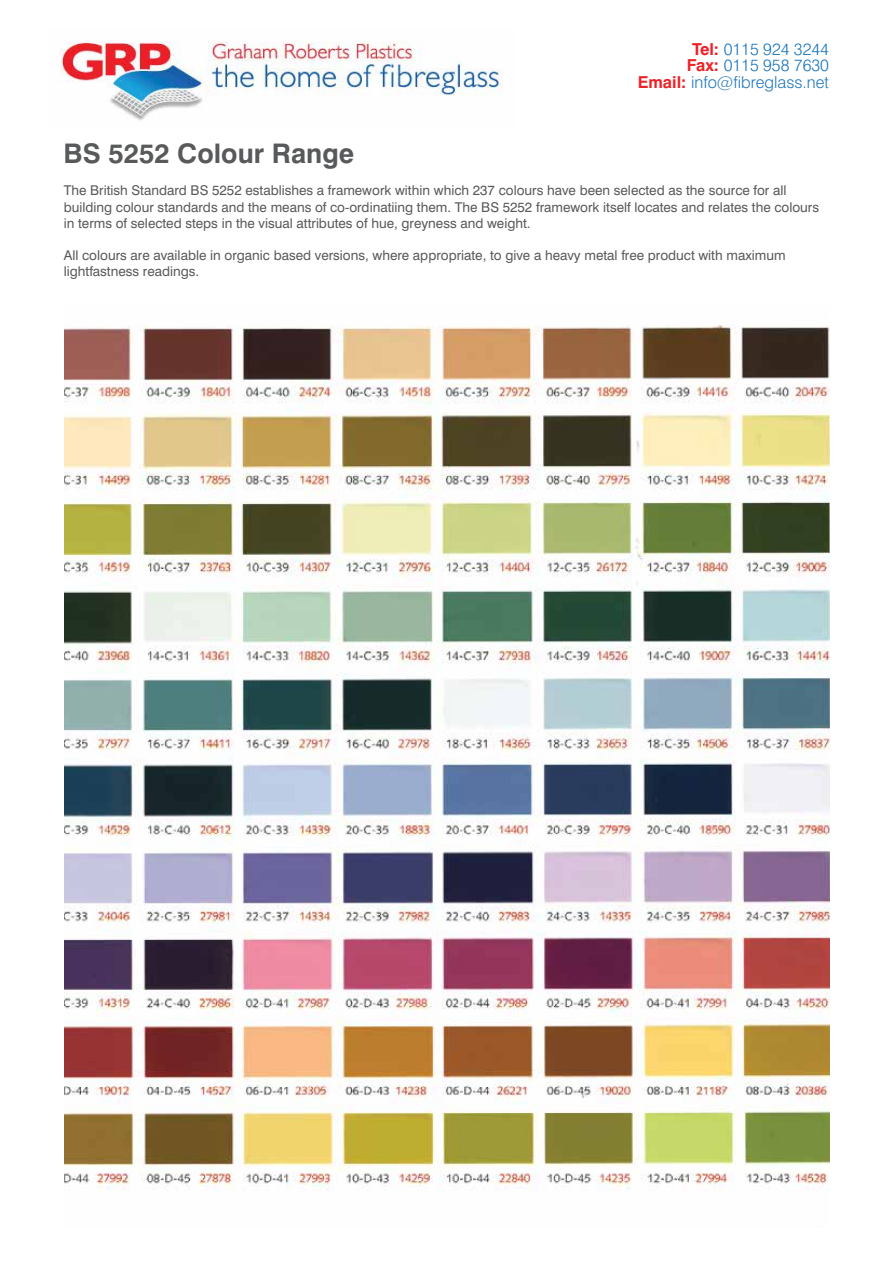
<style>
.page{position:relative;width:893px;height:1263px;background:#fff}
.page>*{position:absolute;margin:0;border:0;box-sizing:border-box;transform-origin:0 0}
.t1{font:700 27px "Swiss 721 BT";color:#58595b}
.t2{font:300 16.5px/16.5px "Swiss 721 BT";color:#1c75bc;text-align:right}
.t3{font:13.5px/16.2px "Swiss 721 BT";color:#58595b}
.s1{font-weight:700;color:#ec2027}
.s2{font-weight:700;color:#eb2428}
</style>
<div class="page">
<img style="left:60px;top:41px;width:443px;height:80px">
<img style="left:64px;top:325px;width:765px;height:866px">
<h1 class="t1" style="left:63px;top:137px;width:292px">BS 5252 Colour Range</h1>
<p class="t2" style="left:638px;top:41px;width:193px"><span class="s1">Tel:</span> 0115 924 3244<br><span class="s2">Fax:</span> 0115 958 7630<br><span class="s2">Email:</span> info@fibreglass.net</p>
<p class="t3" style="left:64px;top:182px;width:757px">The British Standard BS 5252 establishes a framework within which 237 colours have been selected as the source for all building colour standards and the means of co-ordinatiing them. The BS 5252 framework itself locates and relates the colours in terms of selected steps in the visual attributes of hue, greyness and weight.</p>
<p class="t3" style="left:64px;top:247px;width:723px">All colours are available in organic based versions, where appropriate, to give a heavy metal free product with maximum lightfastness readings.</p>
</div>
